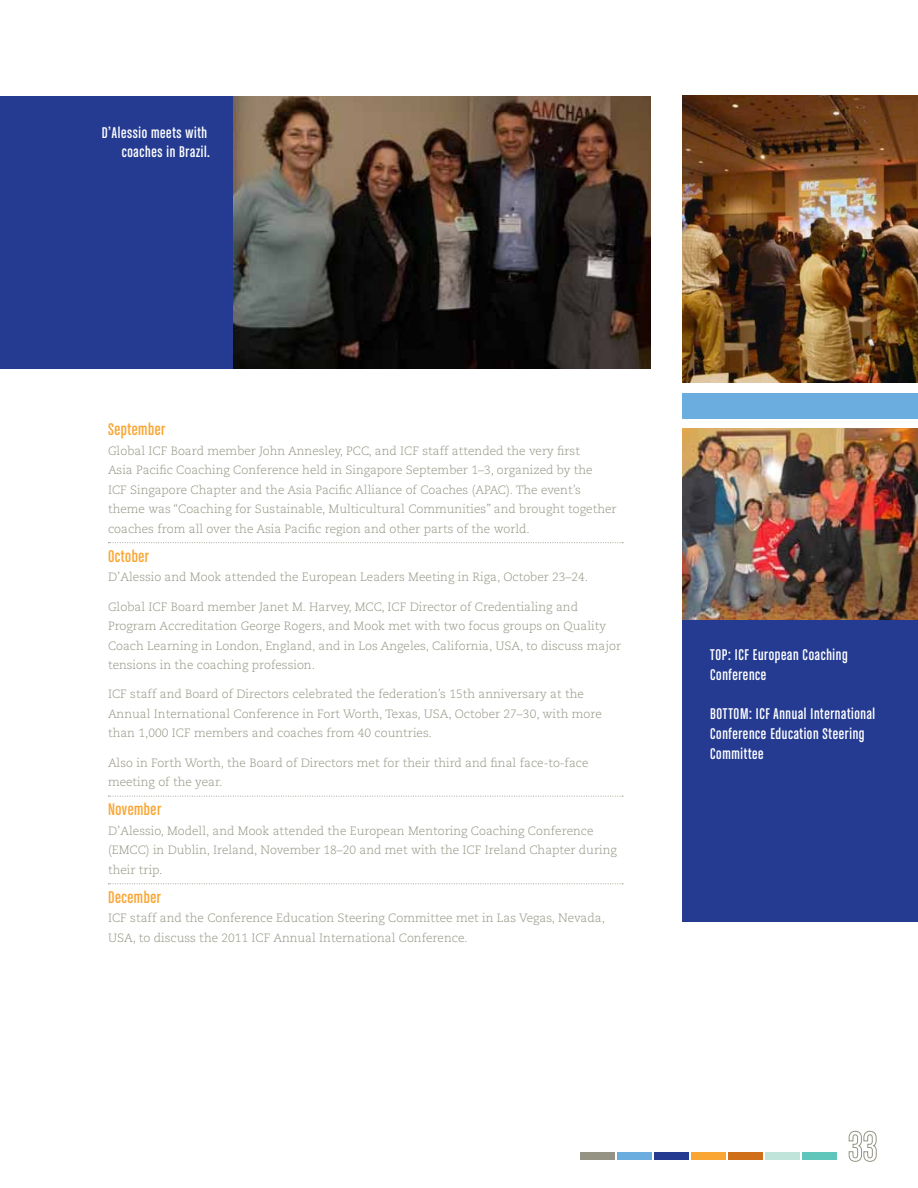
<style>
.page{position:relative;width:918px;height:1188px;background:#fff}
.page>*{position:absolute;margin:0;border:0;box-sizing:border-box;transform-origin:0 0}
.t1{font:18px "Chalet Comprime Cologne Sixty";letter-spacing:.03em;color:#faa634}
.t2{font:16.5px/19.8px "Chalet Comprime Cologne Sixty";letter-spacing:.04em;color:#fff}
.t3{font:300 12px/19.5px "Caecilia";color:#959484}
</style>
<div class="page">
<img style="left:683px;top:96px;width:235px;height:287px">
<img style="left:233px;top:96px;width:418px;height:273px">
<div style="left:0;top:96px;width:233px;height:273px;background:#253b92"></div>
<div style="left:683px;top:616px;width:235px;height:306px;background:#253b92"></div>
<div style="left:683px;top:393px;width:235px;height:26px;background:#6caddf"></div>
<div style="left:691px;top:1152px;width:35px;height:8px;background:#faa634"></div>
<div style="left:765px;top:1152px;width:35px;height:8px;background:#c0e4da"></div>
<div style="left:728px;top:1152px;width:35px;height:8px;background:#d06f1a"></div>
<div style="left:802px;top:1152px;width:35px;height:8px;background:#60c5ba"></div>
<div style="left:580px;top:1152px;width:35px;height:8px;background:#959484"></div>
<div style="left:618px;top:1152px;width:34px;height:8px;background:#6caddf"></div>
<div style="left:654px;top:1152px;width:35px;height:8px;background:#253b92"></div>
<svg style="left:848px;top:1131px;width:29px;height:31px"></svg>
<svg style="left:108px;top:542px;width:515px;height:1px"></svg>
<svg style="left:108px;top:796px;width:515px;height:1px"></svg>
<svg style="left:108px;top:883px;width:515px;height:1px"></svg>
<img style="left:683px;top:428px;width:235px;height:192px">
<h2 class="t2" style="left:102px;top:122px;width:110px;text-align:right">D’Alessio meets with coaches in Brazil.</h2>
<h1 class="t1" style="left:108px;top:419px;width:59px">September</h1>
<p class="t3" style="left:108px;top:441px;width:510px">Global ICF Board member John Annesley, PCC, and ICF staff attended the very first<br>Asia Pacific Coaching Conference held in Singapore September 1–3, organized by the<br>ICF Singapore Chapter and the Asia Pacific Alliance of Coaches (APAC). The event’s theme was “Coaching for Sustainable, Multicultural Communities” and brought together coaches from all over the Asia Pacific region and other parts of the world.</p>
<h1 class="t1" style="left:108px;top:546px;width:43px">October</h1>
<p class="t3" style="left:108px;top:568px;width:482px">D’Alessio and Mook attended the European Leaders Meeting in Riga, October 23–24.</p>
<p class="t3" style="left:108px;top:597px;width:515px">Global ICF Board member Janet M. Harvey, MCC, ICF Director of Credentialing and Program Accreditation George Rogers, and Mook met with two focus groups on Quality Coach Learning in London, England, and in Los Angeles, California, USA, to discuss major tensions in the coaching profession.</p>
<p class="t3" style="left:108px;top:685px;width:495px">ICF staff and Board of Directors celebrated the federation’s 15th anniversary at the<br>Annual International Conference in Fort Worth, Texas, USA, October 27–30, with more than 1,000 ICF members and coaches from 40 countries.</p>
<p class="t3" style="left:108px;top:753px;width:482px">Also in Forth Worth, the Board of Directors met for their third and final face-to-face meeting of the year.</p>
<h1 class="t1" style="left:108px;top:800px;width:55px">November</h1>
<p class="t3" style="left:108px;top:821px;width:510px">D’Alessio, Modell, and Mook attended the European Mentoring Coaching Conference (EMCC) in Dublin, Ireland, November 18–20 and met with the ICF Ireland Chapter during their trip.</p>
<h1 class="t1" style="left:108px;top:887px;width:55px">December</h1>
<p class="t3" style="left:108px;top:909px;width:499px">ICF staff and the Conference Education Steering Committee met in Las Vegas, Nevada,<br>USA, to discuss the 2011 ICF Annual International Conference.</p>
<h2 class="t2" style="left:710px;top:644px;width:139px">TOP: ICF European Coaching<br>Conference</h2>
<h2 class="t2" style="left:710px;top:704px;width:167px">BOTTOM: ICF Annual International<br>Conference Education Steering<br>Committee</h2>
</div>
